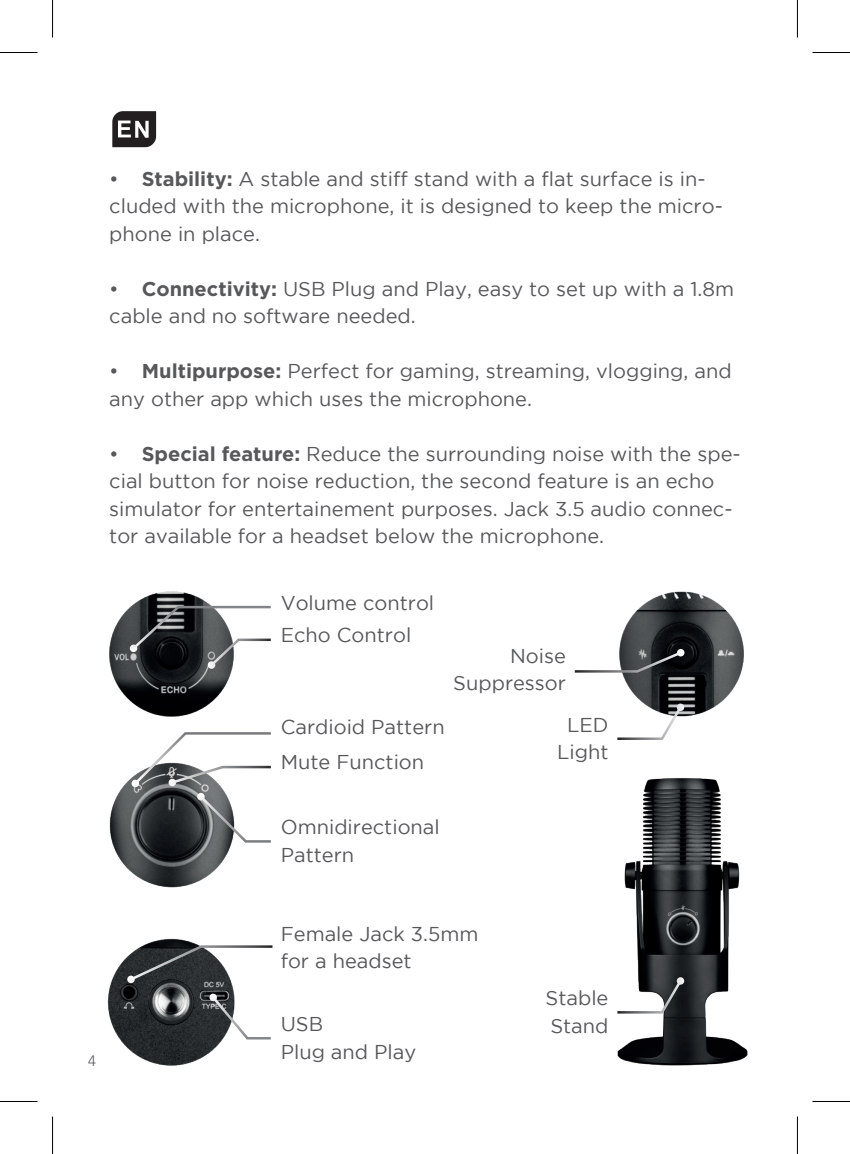
<style>
.page{position:relative;width:850px;height:1154px;background:#fff}
.page>*{position:absolute;margin:0;border:0;box-sizing:border-box;transform-origin:0 0}
.t1{font:50px "KONIX LAND";color:#231f20}
.t2{font:20px/27.5px "Gotham";color:#57585a}
.t3{font:300 15px "Avenir LT Std";color:#57585a}
.s1{font-weight:700}
</style>
<div class="page">
<img style="left:617px;top:778px;width:131px;height:288px">
<img style="left:107px;top:938px;width:128px;height:128px">
<img style="left:109px;top:591px;width:123px;height:126px">
<img style="left:109px;top:778px;width:123px;height:110px">
<img style="left:619px;top:591px;width:125px;height:126px">
<svg style="left:130px;top:605px;width:141px;height:64px"></svg>
<svg style="left:574px;top:649px;width:110px;height:25px"></svg>
<svg style="left:617px;top:703px;width:67px;height:37px"></svg>
<svg style="left:617px;top:977px;width:67px;height:38px"></svg>
<svg style="left:197px;top:793px;width:74px;height:51px"></svg>
<svg style="left:131px;top:732px;width:140px;height:55px"></svg>
<svg style="left:209px;top:994px;width:62px;height:47px"></svg>
<svg style="left:127px;top:944px;width:146px;height:39px"></svg>
<hr style="left:0;top:52px;width:38px;height:1px;background:#000">
<hr style="left:812px;top:52px;width:37px;height:1px;background:#000">
<hr style="left:0;top:1101px;width:38px;height:1px;background:#000">
<hr style="left:812px;top:1101px;width:37px;height:1px;background:#000">
<hr style="left:52px;top:0;width:1px;height:38px;background:#000">
<hr style="left:52px;top:1116px;width:1px;height:38px;background:#000">
<hr style="left:796px;top:0;width:1px;height:38px;background:#000">
<hr style="left:796px;top:1116px;width:1px;height:38px;background:#000">
<h1 class="t1" style="left:109px;top:103px;width:52px">A</h1>
<p class="t2" style="left:109px;top:165px;width:614px">• <span class="s1">Stability:</span> A stable and stiff stand with a flat surface is in&shy;cluded with the microphone, it is designed to keep the micro&shy;phone in place.</p>
<p class="t2" style="left:109px;top:275px;width:626px">• <span class="s1">Connectivity:</span> USB Plug and Play, easy to set up with a 1.8m cable and no software needed.</p>
<p class="t2" style="left:109px;top:357px;width:623px">• <span class="s1">Multipurpose:</span> Perfect for gaming, streaming, vlogging, and any other app which uses the microphone.</p>
<p class="t2" style="left:109px;top:440px;width:632px">• <span class="s1">Special feature:</span> Reduce the surrounding noise with the spe&shy;cial button for noise reduction, the second feature is an echo simulator for entertainement purposes. Jack 3.5 audio connec&shy;tor available for a headset below the microphone.</p>
<p class="t2" style="left:280px;top:587px;width:155px;line-height:31.8px">Volume control<br>Echo Control</p>
<p class="t2" style="left:280px;top:709px;width:165px;line-height:35px">Cardioid Pattern<br>Mute Function</p>
<p class="t2" style="left:453px;top:642px;width:114px;text-align:right">Noise<br>Suppressor</p>
<p class="t2" style="left:557px;top:711px;width:53px;text-align:center">LED<br>Light</p>
<p class="t2" style="left:280px;top:813px;width:160px">Omnidirectional<br>Pattern</p>
<p class="t3" style="left:88px;top:1052px;width:9px">4</p>
<p class="t2" style="left:280px;top:919px;width:199px">Female Jack 3.5mm for a headset</p>
<p class="t2" style="left:280px;top:1010px;width:137px">USB<br>Plug and Play</p>
<p class="t2" style="left:545px;top:984px;width:64px">Stable<br>Stand</p>
</div>
